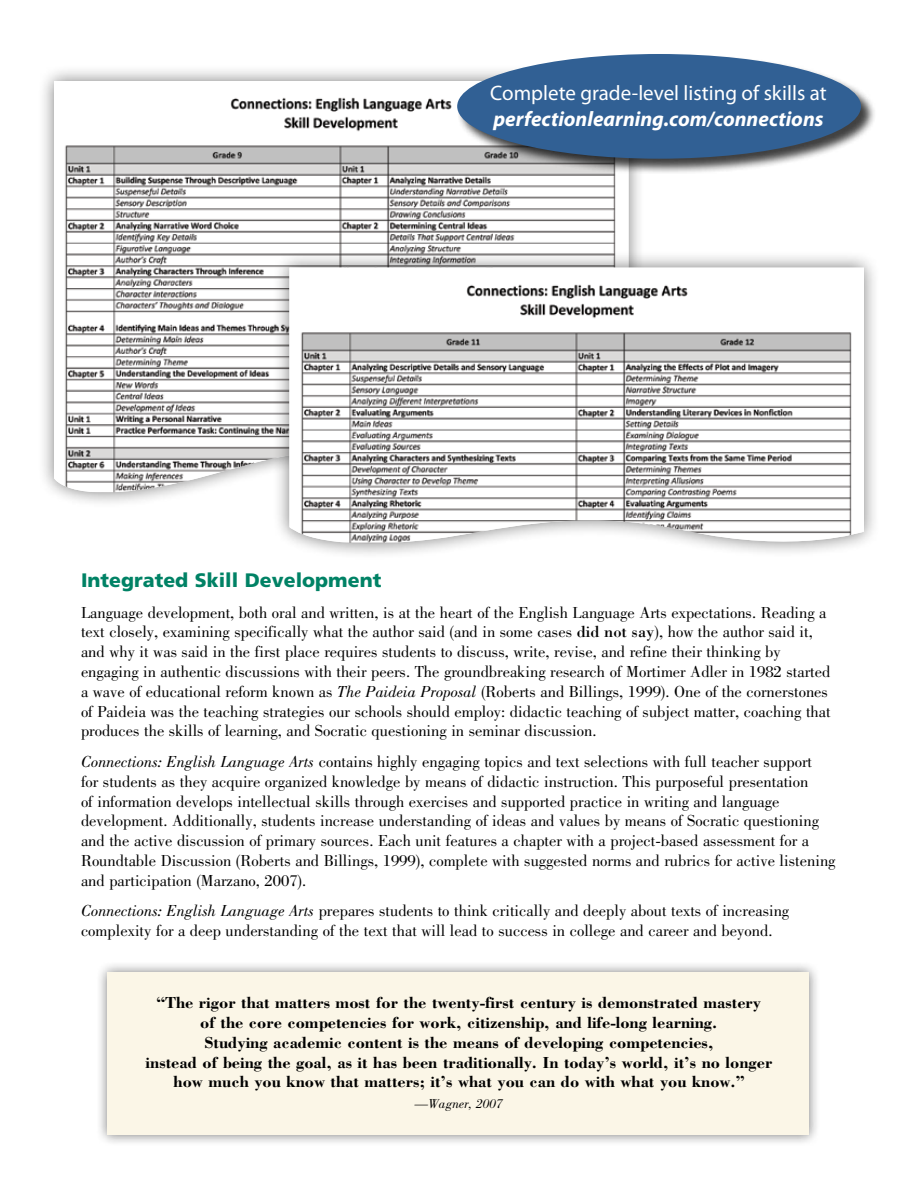
<style>
.page{position:relative;width:918px;height:1188px;background:#fff}
.page>*{position:absolute;margin:0;border:0;box-sizing:border-box;transform-origin:0 0}
.t1{font:21px "Myriad Pro";color:#fff}
.t2{font:italic 700 21px "Myriad Pro";color:#fff}
.t3{font:900 19.5px "Frutiger";color:#008265}
.t4{font:16.5px/19.8px "Bodoni";color:#000}
.t5{font:700 16.5px/19.8px "Bodoni";color:#000;text-align:center}
.t6{font:italic 13.5px "Bodoni";color:#000}
.s1{font-style:inherit}
.s2{font-style:italic}
</style>
<div class="page">
<div style="left:96px;top:961px;width:725px;height:185px;background:#000;opacity:.5"></div>
<div style="left:107px;top:973px;width:702px;height:162px;background:#fbf6e7"></div>
<div style="left:37px;top:64px;width:608px;height:445px;background:#000;opacity:.5"></div>
<img style="left:54px;top:81px;width:575px;height:428px">
<div style="left:457px;top:53px;width:420px;height:121px;background:#000;opacity:.75"></div>
<div style="left:457px;top:54px;width:404px;height:105px;background:#316094;border-radius:50%"></div>
<div style="left:272px;top:251px;width:608px;height:309px;background:#000;opacity:.5"></div>
<img style="left:289px;top:268px;width:575px;height:287px">
<p class="t1" style="left:490px;top:81px;width:338px">Complete grade-level listing of skills at</p>
<p class="t2" style="left:493px;top:105px;width:332px">perfectionlearning.com/connections</p>
<p class="t3" style="left:81px;top:568px;width:302px">Integrated Skill Development</p>
<p class="t4" style="left:81px;top:602px;width:751px">Language development, both oral and written, is at the heart of the English Language Arts expectations. Reading a text closely, examining specifically what the author said (and in some cases <span class="s1">did not say</span>), how the author said it, and why it was said in the first place requires students to discuss, write, revise, and refine their thinking by engaging in authentic discussions with their peers. The groundbreaking research of Mortimer Adler in 1982 started a wave of educational reform known as <span class="s2">The Paideia Proposal</span> (Roberts and Billings, 1999). One of the cornerstones of Paideia was the teaching strategies our schools should employ: didactic teaching of subject matter, coaching that produces the skills of learning, and Socratic questioning in seminar discussion.</p>
<p class="t4" style="left:81px;top:752px;width:756px"><span class="s2">Connections: English Language Arts</span> contains highly engaging topics and text selections with full teacher support<br>for students as they acquire organized knowledge by means of didactic instruction. This purposeful presentation<br>of information develops intellectual skills through exercises and supported practice in writing and language development. Additionally, students increase understanding of ideas and values by means of Socratic questioning and the active discussion of primary sources. Each unit features a chapter with a project-based assessment for a Roundtable Discussion (Roberts and Billings, 1999), complete with suggested norms and rubrics for active listening and participation (Marzano, 2007).</p>
<p class="t4" style="left:81px;top:901px;width:710px"><span class="s2">Connections: English Language Arts</span> prepares students to think critically and deeply about texts of increasing complexity for a deep understanding of the text that will lead to success in college and career and beyond.</p>
<p class="t5" style="left:146px;top:992px;width:628px">“The rigor that matters most for the twenty-first century is demonstrated mastery<br>of the core competencies for work, citizenship, and life-long learning.<br>Studying academic content is the means of developing competencies,<br>instead of being the goal, as it has been traditionally. In today’s world, it’s no longer how much you know that matters; it’s what you can do with what you know.”</p>
<p class="t6" style="left:415px;top:1096px;width:90px">—Wagner, 2007</p>
</div>
